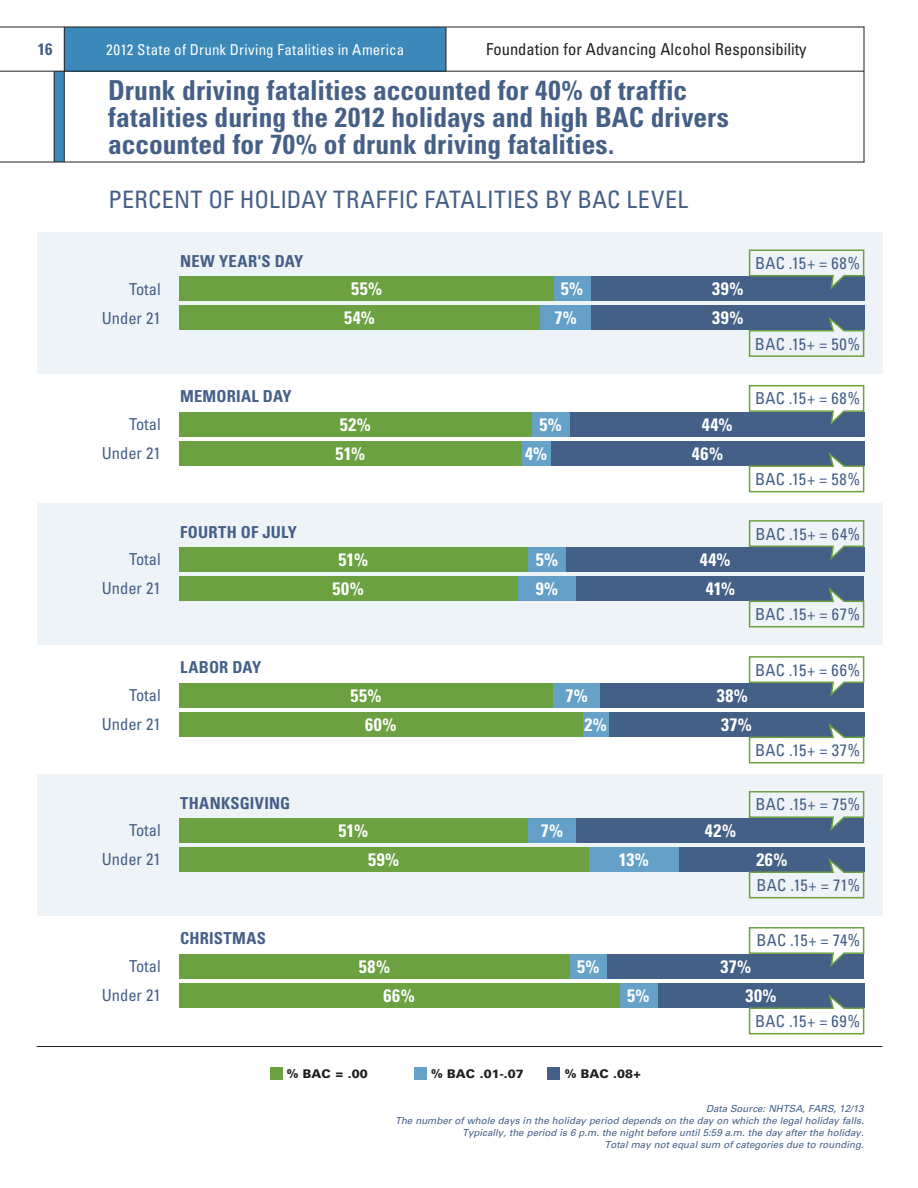
<style>
.page{position:relative;width:918px;height:1188px;background:#fff}
.page>*{position:absolute;margin:0;border:0;box-sizing:border-box;transform-origin:0 0}
.t1{font:700 condensed 27.6px/27px "Univers LT Std";color:#446087}
.t2{font:condensed 24px "Univers LT Std";letter-spacing:.015em;color:#446087}
.t3{font:700 condensed 18px "Univers LT Std";letter-spacing:.03em;color:#fff}
.t4{font:condensed 16.5px "Univers LT Std";color:#446087}
.t5{font:700 condensed 16.5px "Univers LT Std";letter-spacing:.01em;color:#446087}
.t6{font:condensed 16.5px "Univers LT Std";color:#231f20}
.t7{font:condensed 15px "Univers LT Std";letter-spacing:.02em;color:#fff}
.t8{font:900 12px "Univers LT Std";color:#231f20}
.t9{font:italic 9.75px/11.7px "Univers LT Std";color:#446087;text-align:right}
</style>
<div class="page">
<div style="left:64px;top:27px;width:382px;height:44px;background:#3b88b9"></div>
<div style="left:54px;top:71px;width:10px;height:91px;background:#3b88b9"></div>
<hr style="left:864px;top:27px;width:1px;height:135px;background:#231f20">
<hr style="left:0;top:162px;width:864px;height:1px;background:#231f20">
<hr style="left:54px;top:71px;width:1px;height:91px;background:#231f20">
<hr style="left:0;top:27px;width:864px;height:1px;background:#231f20">
<hr style="left:64px;top:27px;width:1px;height:135px;background:#231f20">
<hr style="left:0;top:71px;width:864px;height:1px;background:#231f20">
<hr style="left:446px;top:27px;width:1px;height:44px;background:#231f20">
<div style="left:37px;top:503px;width:845px;height:142px;background:#eef3f8"></div>
<div style="left:37px;top:774px;width:845px;height:142px;background:#eef3f8"></div>
<div style="left:37px;top:232px;width:845px;height:142px;background:#eef3f8"></div>
<div style="left:553px;top:276px;width:38px;height:25px;background:#639fc7"></div>
<div style="left:569px;top:954px;width:39px;height:24px;background:#66a2c8"></div>
<div style="left:528px;top:818px;width:49px;height:24px;background:#639fc7"></div>
<div style="left:553px;top:683px;width:47px;height:24px;background:#66a2c8"></div>
<div style="left:528px;top:547px;width:38px;height:25px;background:#639fc7"></div>
<div style="left:531px;top:412px;width:39px;height:24px;background:#66a2c8"></div>
<div style="left:540px;top:306px;width:51px;height:24px;background:#639fc7"></div>
<div style="left:619px;top:983px;width:39px;height:25px;background:#66a2c8"></div>
<div style="left:588px;top:847px;width:91px;height:25px;background:#639fc7"></div>
<div style="left:583px;top:712px;width:26px;height:25px;background:#66a2c8"></div>
<div style="left:517px;top:576px;width:60px;height:25px;background:#639fc7"></div>
<div style="left:522px;top:441px;width:29px;height:24px;background:#66a2c8"></div>
<div style="left:179px;top:276px;width:375px;height:25px;background:#6ca141"></div>
<div style="left:179px;top:954px;width:391px;height:24px;background:#6ca141"></div>
<div style="left:179px;top:818px;width:349px;height:24px;background:#6ca141"></div>
<div style="left:179px;top:683px;width:374px;height:24px;background:#6ca141"></div>
<div style="left:179px;top:547px;width:349px;height:25px;background:#6ca141"></div>
<div style="left:179px;top:412px;width:352px;height:24px;background:#6ca141"></div>
<div style="left:179px;top:306px;width:361px;height:24px;background:#6ca141"></div>
<div style="left:179px;top:983px;width:440px;height:25px;background:#6ca141"></div>
<div style="left:179px;top:847px;width:409px;height:25px;background:#6ca141"></div>
<div style="left:179px;top:712px;width:404px;height:25px;background:#6ca141"></div>
<div style="left:179px;top:576px;width:338px;height:25px;background:#6ca141"></div>
<div style="left:179px;top:441px;width:343px;height:24px;background:#6ca141"></div>
<div style="left:270px;top:1067px;width:13px;height:12px;background:#6ca141"></div>
<div style="left:414px;top:1067px;width:13px;height:12px;background:#66a2c8"></div>
<div style="left:547px;top:1067px;width:13px;height:12px;background:#446087"></div>
<div style="left:591px;top:276px;width:273px;height:25px;background:#446087"></div>
<div style="left:608px;top:954px;width:256px;height:24px;background:#446087"></div>
<div style="left:577px;top:818px;width:287px;height:24px;background:#446087"></div>
<div style="left:600px;top:683px;width:264px;height:24px;background:#446087"></div>
<div style="left:566px;top:547px;width:298px;height:25px;background:#446087"></div>
<div style="left:570px;top:412px;width:294px;height:24px;background:#446087"></div>
<div style="left:591px;top:306px;width:273px;height:24px;background:#446087"></div>
<div style="left:658px;top:983px;width:206px;height:25px;background:#446087"></div>
<div style="left:679px;top:847px;width:185px;height:25px;background:#446087"></div>
<div style="left:609px;top:712px;width:255px;height:25px;background:#446087"></div>
<div style="left:577px;top:576px;width:287px;height:25px;background:#446087"></div>
<div style="left:551px;top:441px;width:313px;height:24px;background:#446087"></div>
<hr style="left:37px;top:1046px;width:845px;height:1px;background:#231f20">
<svg style="left:748px;top:249px;width:117px;height:43px"></svg>
<svg style="left:748px;top:314px;width:117px;height:43px"></svg>
<svg style="left:748px;top:385px;width:117px;height:42px"></svg>
<svg style="left:748px;top:450px;width:117px;height:43px"></svg>
<svg style="left:748px;top:520px;width:117px;height:42px"></svg>
<svg style="left:748px;top:587px;width:117px;height:41px"></svg>
<svg style="left:748px;top:927px;width:117px;height:40px"></svg>
<svg style="left:748px;top:992px;width:117px;height:43px"></svg>
<svg style="left:748px;top:791px;width:117px;height:40px"></svg>
<svg style="left:748px;top:856px;width:117px;height:43px"></svg>
<svg style="left:748px;top:656px;width:117px;height:40px"></svg>
<svg style="left:748px;top:721px;width:117px;height:43px"></svg>
<h3 class="t5" style="left:38px;top:39px;width:16px">16</h3>
<h3 class="t7" style="left:106px;top:40px;width:300px">2012 State of Drunk Driving Fatalities in America</h3>
<h3 class="t6" style="left:486px;top:39px;width:322px">Foundation for Advancing Alcohol Responsibility</h3>
<h1 class="t1" style="left:108px;top:76px;width:622px">Drunk driving fatalities accounted for 40% of traffic fatalities during the 2012 holidays and high BAC drivers accounted for 70% of drunk driving fatalities.</h1>
<h2 class="t2" style="left:108px;top:184px;width:581px">PERCENT OF HOLIDAY TRAFFIC FATALITIES BY BAC LEVEL</h2>
<h3 class="t5" style="left:180px;top:251px;width:125px">NEW YEAR'S DAY</h3>
<h3 class="t4" style="left:755px;top:253px;width:107px">BAC .15+ = 68%</h3>
<h3 class="t4" style="left:129px;top:278px;width:33px">Total</h3>
<h3 class="t3" style="left:351px;top:278px;width:32px">55%</h3>
<h3 class="t3" style="left:561px;top:278px;width:24px">5%</h3>
<h3 class="t3" style="left:712px;top:278px;width:33px">39%</h3>
<h3 class="t4" style="left:102px;top:307px;width:61px">Under 21</h3>
<h3 class="t3" style="left:344px;top:307px;width:32px">54%</h3>
<h3 class="t3" style="left:554px;top:307px;width:24px">7%</h3>
<h3 class="t3" style="left:712px;top:307px;width:33px">39%</h3>
<h3 class="t4" style="left:755px;top:333px;width:107px">BAC .15+ = 50%</h3>
<h3 class="t5" style="left:180px;top:386px;width:113px">MEMORIAL DAY</h3>
<h3 class="t4" style="left:755px;top:388px;width:107px">BAC .15+ = 68%</h3>
<h3 class="t4" style="left:129px;top:414px;width:33px">Total</h3>
<h3 class="t3" style="left:340px;top:413px;width:33px">52%</h3>
<h3 class="t3" style="left:539px;top:413px;width:24px">5%</h3>
<h3 class="t3" style="left:702px;top:413px;width:32px">44%</h3>
<h3 class="t4" style="left:102px;top:443px;width:61px">Under 21</h3>
<h3 class="t3" style="left:336px;top:442px;width:31px">51%</h3>
<h3 class="t3" style="left:525px;top:442px;width:24px">4%</h3>
<h3 class="t3" style="left:692px;top:442px;width:33px">46%</h3>
<h3 class="t4" style="left:755px;top:469px;width:107px">BAC .15+ = 58%</h3>
<h3 class="t5" style="left:180px;top:522px;width:118px">FOURTH OF JULY</h3>
<h3 class="t4" style="left:755px;top:523px;width:106px">BAC .15+ = 64%</h3>
<h3 class="t4" style="left:129px;top:549px;width:33px">Total</h3>
<h3 class="t3" style="left:338px;top:548px;width:31px">51%</h3>
<h3 class="t3" style="left:536px;top:548px;width:24px">5%</h3>
<h3 class="t3" style="left:700px;top:548px;width:32px">44%</h3>
<h3 class="t4" style="left:102px;top:578px;width:61px">Under 21</h3>
<h3 class="t3" style="left:333px;top:577px;width:33px">50%</h3>
<h3 class="t3" style="left:536px;top:577px;width:24px">9%</h3>
<h3 class="t3" style="left:706px;top:577px;width:31px">41%</h3>
<h3 class="t4" style="left:755px;top:604px;width:107px">BAC .15+ = 67%</h3>
<h3 class="t5" style="left:180px;top:657px;width:82px">LABOR DAY</h3>
<h3 class="t4" style="left:755px;top:659px;width:107px">BAC .15+ = 66%</h3>
<h3 class="t4" style="left:129px;top:685px;width:33px">Total</h3>
<h3 class="t3" style="left:351px;top:684px;width:32px">55%</h3>
<h3 class="t3" style="left:565px;top:684px;width:24px">7%</h3>
<h3 class="t3" style="left:717px;top:684px;width:33px">38%</h3>
<h3 class="t4" style="left:102px;top:714px;width:61px">Under 21</h3>
<h3 class="t3" style="left:365px;top:713px;width:33px">60%</h3>
<h3 class="t3" style="left:584px;top:713px;width:24px">2%</h3>
<h3 class="t3" style="left:721px;top:713px;width:32px">37%</h3>
<h3 class="t4" style="left:755px;top:740px;width:107px">BAC .15+ = 37%</h3>
<h3 class="t5" style="left:180px;top:793px;width:112px">THANKSGIVING</h3>
<h3 class="t4" style="left:756px;top:794px;width:106px">BAC .15+ = 75%</h3>
<h3 class="t4" style="left:129px;top:820px;width:33px">Total</h3>
<h3 class="t3" style="left:338px;top:819px;width:31px">51%</h3>
<h3 class="t3" style="left:541px;top:819px;width:24px">7%</h3>
<h3 class="t3" style="left:705px;top:819px;width:33px">42%</h3>
<h3 class="t4" style="left:102px;top:849px;width:61px">Under 21</h3>
<h3 class="t3" style="left:368px;top:848px;width:33px">59%</h3>
<h3 class="t3" style="left:619px;top:848px;width:32px">13%</h3>
<h3 class="t3" style="left:756px;top:848px;width:33px">26%</h3>
<h3 class="t4" style="left:757px;top:875px;width:105px">BAC .15+ = 71%</h3>
<h3 class="t5" style="left:180px;top:928px;width:87px">CHRISTMAS</h3>
<h3 class="t4" style="left:756px;top:930px;width:105px">BAC .15+ = 74%</h3>
<h3 class="t4" style="left:129px;top:956px;width:33px">Total</h3>
<h3 class="t3" style="left:359px;top:955px;width:33px">58%</h3>
<h3 class="t3" style="left:577px;top:955px;width:24px">5%</h3>
<h3 class="t3" style="left:721px;top:955px;width:32px">37%</h3>
<h3 class="t4" style="left:102px;top:985px;width:61px">Under 21</h3>
<h3 class="t3" style="left:384px;top:984px;width:33px">66%</h3>
<h3 class="t3" style="left:627px;top:984px;width:24px">5%</h3>
<h3 class="t3" style="left:745px;top:984px;width:33px">30%</h3>
<h3 class="t4" style="left:755px;top:1011px;width:107px">BAC .15+ = 69%</h3>
<p class="t8" style="left:287px;top:1066px;width:83px">% BAC = .00</p>
<p class="t8" style="left:431px;top:1066px;width:94px">% BAC .01-.07</p>
<p class="t8" style="left:564px;top:1066px;width:78px">% BAC .08+</p>
<p class="t9" style="left:395px;top:1103px;width:470px">Data Source: NHTSA, FARS, 12/13<br>The number of whole days in the holiday period depends on the day on which the legal holiday falls.<br>Typically, the period is 6 p.m. the night before until 5:59 a.m. the day after the holiday.<br>Total may not equal sum of categories due to rounding.</p>
</div>
